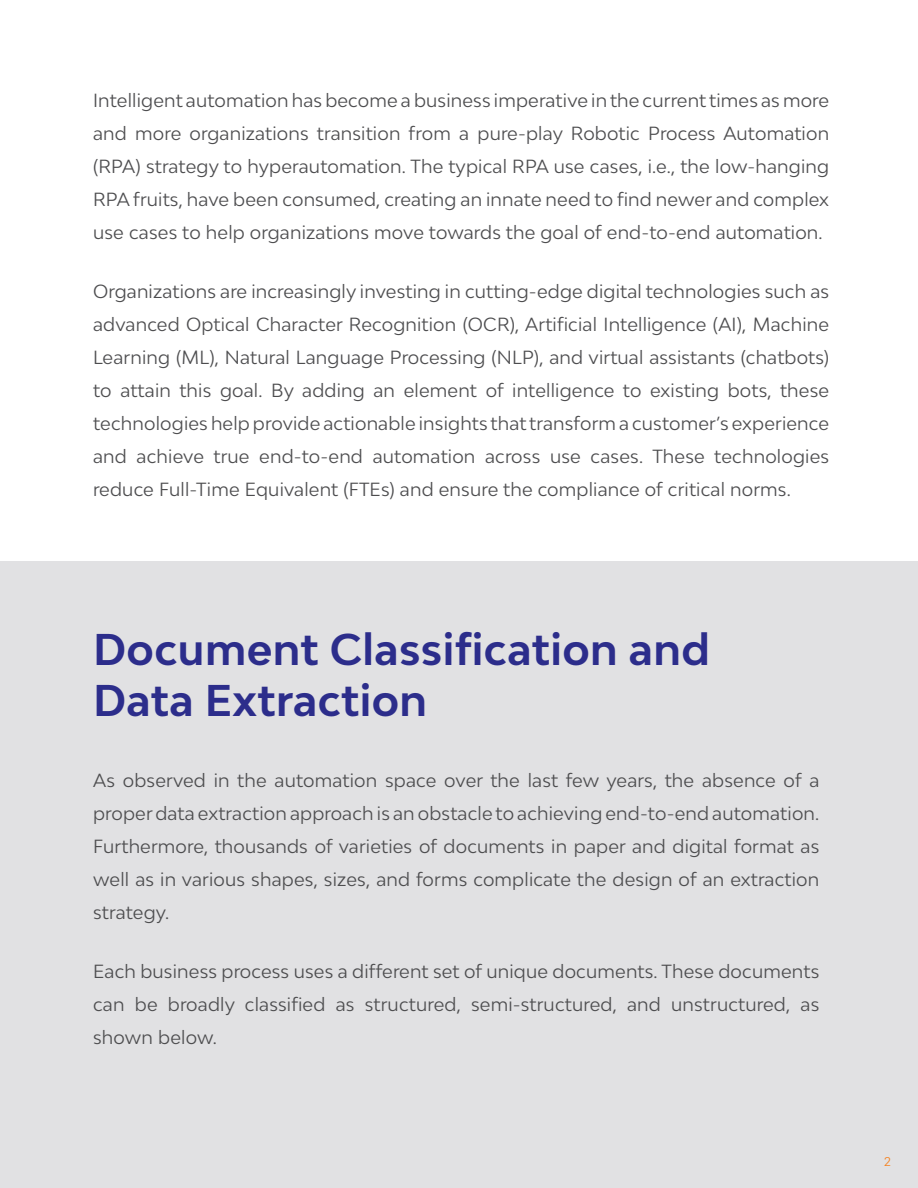
<style>
.page{position:relative;width:918px;height:1188px;background:#fff}
.page>*{position:absolute;margin:0;border:0;box-sizing:border-box;transform-origin:0 0}
.t1{font:700 42px/50.4px "Bw Modelica";letter-spacing:.01em;color:#2c2d8b}
.t2{font:18px/33px "Bw Modelica";letter-spacing:.01em;color:#4d4d4f;text-align:justify}
.t3{font:12px "Bw Modelica";color:#f58220}
</style>
<div class="page">
<div style="left:0;top:562px;width:918px;height:626px;background:#e1e1e3"></div>
<p class="t2" style="left:93px;top:84px;width:738px">Intelligent automation has become a business imperative in the current times as more and more organizations transition from a pure-play Robotic Process Automation (RPA) strategy to hyperautomation. The typical RPA use cases, i.e., the low-hanging RPA fruits, have been consumed, creating an innate need to find newer and complex use cases to help organizations move towards the goal of end-to-end automation.</p>
<p class="t2" style="left:93px;top:274px;width:738px">Organizations are increasingly investing in cutting-edge digital technologies such as advanced Optical Character Recognition (OCR), Artificial Intelligence (AI), Machine Learning (ML), Natural Language Processing (NLP), and virtual assistants (chatbots) to attain this goal. By adding an element of intelligence to existing bots, these technologies help provide actionable insights that transform a customer’s experience and achieve true end-to-end automation across use cases. These technologies reduce Full-Time Equivalent (FTEs) and ensure the compliance of critical norms.</p>
<h1 class="t1" style="left:93px;top:624px;width:618px">Document Classification and<br>Data Extraction</h1>
<p class="t2" style="left:93px;top:764px;width:728px">As observed in the automation space over the last few years, the absence of a proper data extraction approach is an obstacle to achieving end-to-end automation.<br>Furthermore, thousands of varieties of documents in paper and digital format as well as in various shapes, sizes, and forms complicate the design of an extraction strategy.</p>
<p class="t2" style="left:93px;top:954px;width:728px">Each business process uses a different set of unique documents. These documents can be broadly classified as structured, semi-structured, and unstructured, as shown below.</p>
<p class="t3" style="left:884px;top:1154px;width:8px">2</p>
</div>
